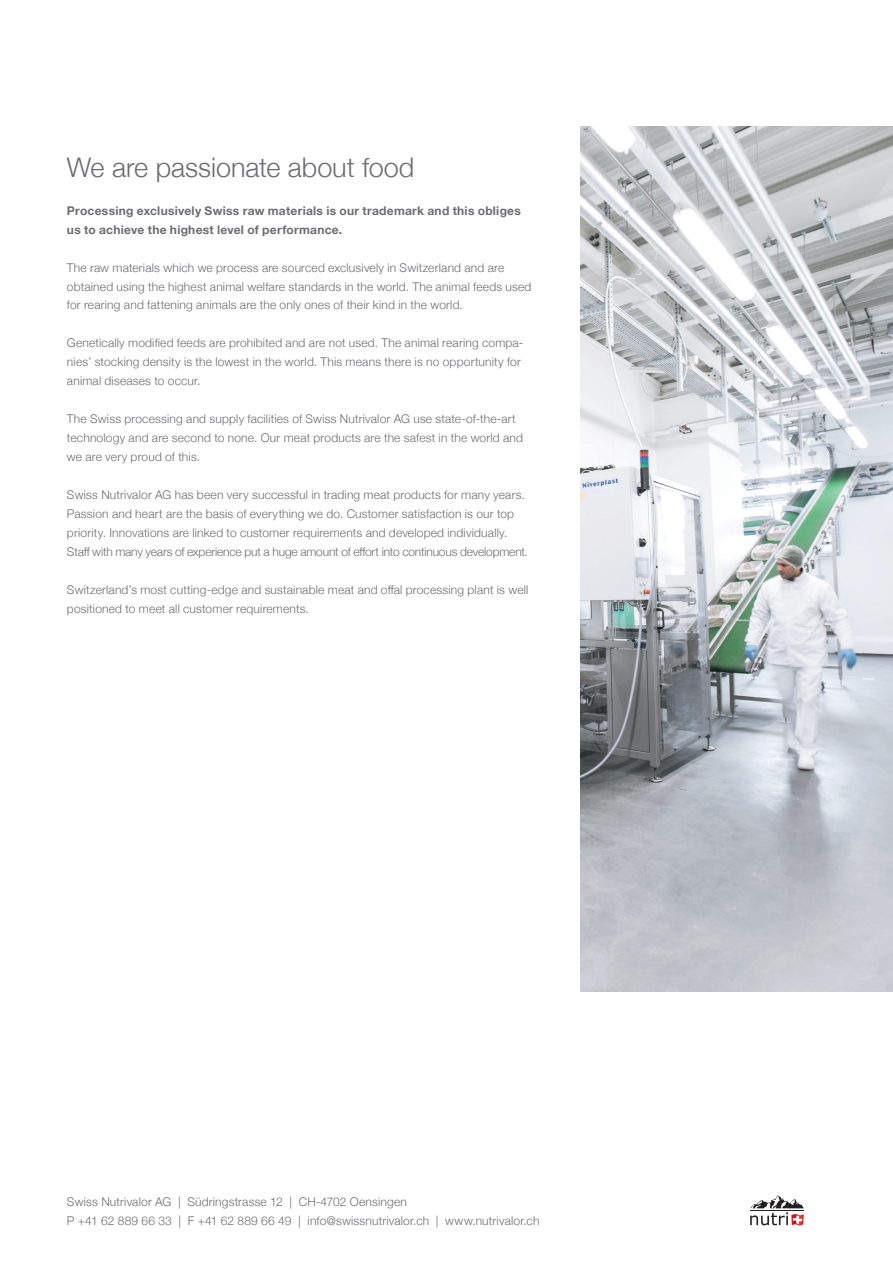
<style>
.page{position:relative;width:893px;height:1263px;background:#fff}
.page>*{position:absolute;margin:0;border:0;box-sizing:border-box;transform-origin:0 0}
.t1{font:300 27px "Helvetica Neue";color:#6c6d70}
.t2{font:300 12px/18.9px "Helvetica Neue";letter-spacing:.015em;color:#6c6d70}
.t3{font:700 12px/18.9px "Helvetica Neue";letter-spacing:.025em;color:#6c6d70}
</style>
<div class="page">
<img style="left:580px;top:126px;width:313px;height:866px">
<svg style="left:750px;top:1195px;width:54px;height:30px"></svg>
<h1 class="t1" style="left:67px;top:145px;width:349px">We are passionate about food</h1>
<p class="t3" style="left:67px;top:201px;width:455px">Processing exclusively Swiss raw materials is our trademark and this obliges us to achieve the highest level of performance.</p>
<p class="t2" style="left:67px;top:257px;width:466px">The raw materials which we process are sourced exclusively in Switzerland and are obtained using the highest animal welfare standards in the world. The animal feeds used for rearing and fattening animals are the only ones of their kind in the world.</p>
<p class="t2" style="left:67px;top:333px;width:458px">Genetically modified feeds are prohibited and are not used. The animal rearing compa&shy;nies’ stocking density is the lowest in the world. This means there is no opportunity for animal diseases to occur.</p>
<p class="t2" style="left:67px;top:408px;width:458px">The Swiss processing and supply facilities of Swiss Nutrivalor AG use state-of-the-art technology and are second to none. Our meat products are the safest in the world and we are very proud of this.</p>
<p class="t2" style="left:67px;top:484px;width:462px">Swiss Nutrivalor AG has been very successful in trading meat products for many years.<br>Passion and heart are the basis of everything we do. Customer satisfaction is our top priority. Innovations are linked to customer requirements and developed individually.<br>Staff with many years of experience put a huge amount of effort into continuous development.</p>
<p class="t2" style="left:67px;top:579px;width:463px">Switzerland’s most cutting-edge and sustainable meat and offal processing plant is well positioned to meet all customer requirements.</p>
<p class="t2" style="left:67px;top:1191px;width:474px">Swiss Nutrivalor AG | Südringstrasse 12 | CH-4702 Oensingen<br>P +41 62 889 66 33 | F +41 62 889 66 49 | info@swissnutrivalor.ch | www.nutrivalor.ch</p>
</div>
